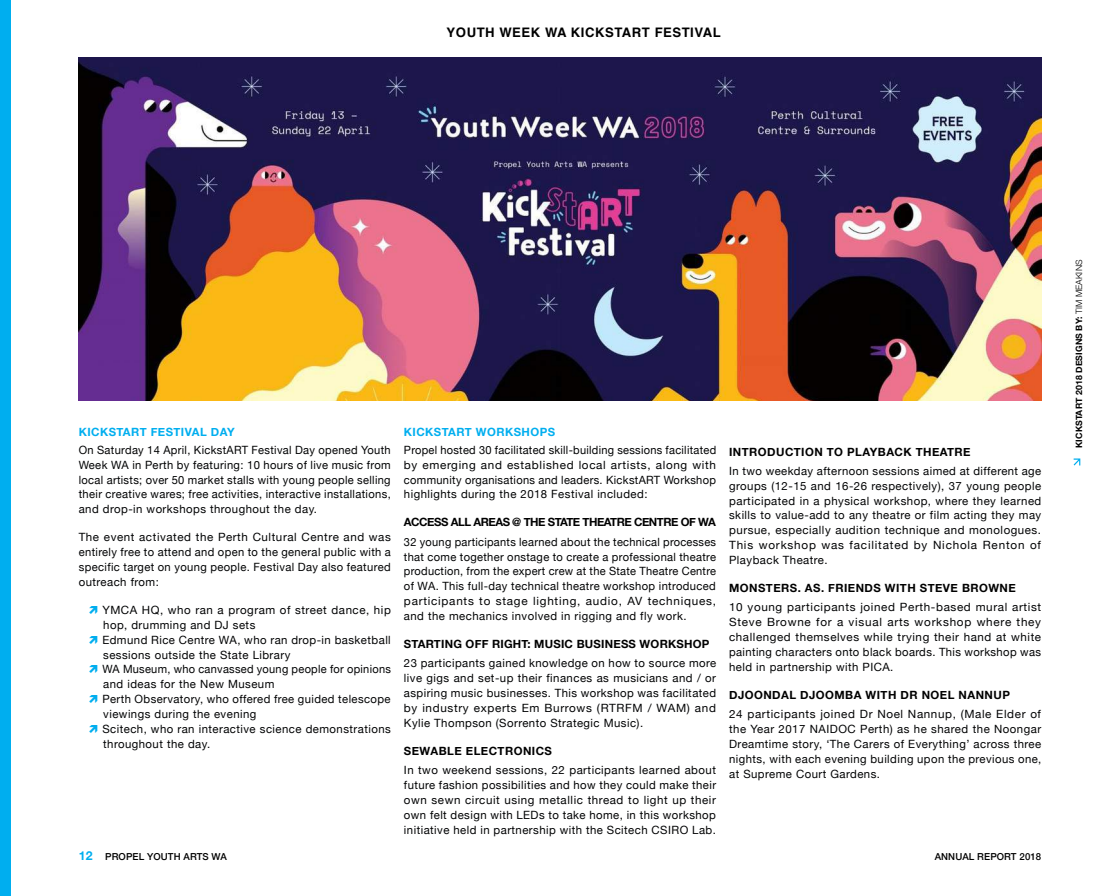
<style>
.page{position:relative;width:1120px;height:896px;background:#fff}
.page>*{position:absolute;margin:0;border:0;box-sizing:border-box;transform-origin:0 0}
.t1{font:700 13.12px "Helvetica";letter-spacing:.04em;color:#000}
.t2{font:700 12.25px "Helvetica Neue";color:#00aeef}
.t3{font:11.38px/14.9px "Helvetica Neue";letter-spacing:.04em;color:#020304;text-align:justify}
.t4{font:700 11.38px "Helvetica Neue";letter-spacing:.04em;color:#000}
.t5{font:700 11.38px "Helvetica Neue";letter-spacing:-.04em;color:#000}
.t6{font:700 11.38px "Helvetica Neue";letter-spacing:.04em;color:#00aeef}
.t7{font:700 11.38px "Helvetica Neue";letter-spacing:.02em;color:#000}
.t8{font:500 9.62px "Helvetica Neue";letter-spacing:.01em;color:#000}
.t9{font:700 8.75px "Helvetica Neue";letter-spacing:.01em;color:#000}
.s1{font-weight:300}
</style>
<div class="page">
<div style="left:0;top:0;width:10px;height:896px;background:#00aeef"></div>
<svg style="left:1074px;top:458px;width:6px;height:8px"></svg>
<img style="left:79px;top:58px;width:962px;height:343px">
<p class="t1" style="left:447px;top:22px;width:20px">YOUT</p>
<p class="t1" style="left:485px;top:22px;width:38px">H WEEK</p>
<p class="t1" style="left:545px;top:22px;width:51px">WA KICKST</p>
<p class="t1" style="left:622px;top:22px;width:51px">ART FEST</p>
<p class="t1" style="left:690px;top:22px;width:23px">IVAL</p>
<p class="t6" style="left:79px;top:423px;width:158px">KICKSTART FESTIVAL DAY</p>
<p class="t3" style="left:79px;top:443px;width:314px">On Saturday 14 April, KickstART Festival Day opened Youth Week WA in Perth by featuring: 10 hours of live music from local artists; over 50 market stalls with young people selling their creative wares; free activities, interactive installations, and drop-in workshops throughout the day.</p>
<p class="t3" style="left:79px;top:531px;width:314px">The event activated the Perth Cultural Centre and was entirely free to attend and open to the general public with a specific target on young people. Festival Day also featured outreach from:</p>
<p class="t3" style="left:102px;top:603px;width:290px;text-align:left">YMCA HQ, who ran a program of street dance, hip hop, drumming and DJ sets<br>Edmund Rice Centre WA, who ran drop-in basketball sessions outside the State Library<br>WA Museum, who canvassed young people for opinions and ideas for the New Museum<br>Perth Observatory, who offered free guided telescope viewings during the evening<br>Scitech, who ran interactive science demonstrations throughout the day.</p>
<p class="t6" style="left:404px;top:423px;width:153px">KICKSTART WORKSHOPS</p>
<p class="t3" style="left:404px;top:443px;width:314px">Propel hosted 30 facilitated skill-building sessions facilitated by emerging and established local artists, along with community organisations and leaders. KickstART Workshop highlights during the 2018 Festival included:</p>
<p class="t5" style="left:404px;top:513px;width:314px">ACCESS ALL AREAS @ THE STATE THEATRE CENTRE OF WA</p>
<p class="t3" style="left:404px;top:535px;width:314px">32 young participants learned about the technical processes that come together onstage to create a professional theatre production, from the expert crew at the State Theatre Centre of WA. This full-day technical theatre workshop introduced participants to stage lighting, audio, AV techniques, and the mechanics involved in rigging and fly work.</p>
<p class="t7" style="left:404px;top:635px;width:307px">STARTING OFF RIGHT: MUSIC BUSINESS WORKSHOP</p>
<p class="t3" style="left:404px;top:657px;width:314px">23 participants gained knowledge on how to source more live gigs and set-up their finances as musicians and / or aspiring music businesses. This workshop was facilitated by industry experts Em Burrows (RTRFM / WAM) and Kylie Thompson (Sorrento Strategic Music).</p>
<p class="t4" style="left:404px;top:742px;width:150px">SEWABLE ELECTRONICS</p>
<p class="t3" style="left:404px;top:763px;width:314px">In two weekend sessions, 22 participants learned about future fashion possibilities and how they could make their own sewn circuit using metallic thread to light up their own felt design with LEDs to take home, in this workshop initiative held in partnership with the Scitech CSIRO Lab.</p>
<p class="t4" style="left:729px;top:443px;width:243px">INTRODUCTION TO PLAYBACK THEATRE</p>
<p class="t3" style="left:729px;top:464px;width:314px">In two weekday afternoon sessions aimed at different age groups (12-15 and 16-26 respectively), 37 young people participated in a physical workshop, where they learned skills to value-add to any theatre or film acting they may pursue, especially audition technique and monologues.<br>This workshop was facilitated by Nichola Renton of Playback Theatre.</p>
<p class="t4" style="left:729px;top:579px;width:288px">MONSTERS. AS. FRIENDS WITH STEVE BROWNE</p>
<p class="t3" style="left:729px;top:601px;width:314px">10 young participants joined Perth-based mural artist Steve Browne for a visual arts workshop where they challenged themselves while trying their hand at white painting characters onto black boards. This workshop was held in partnership with PICA.</p>
<p class="t4" style="left:729px;top:686px;width:282px">DJOONDAL DJOOMBA WITH DR NOEL NANNUP</p>
<p class="t3" style="left:729px;top:707px;width:314px">24 participants joined Dr Noel Nannup, (Male Elder of the Year 2017 NAIDOC Perth) as he shared the Noongar Dreamtime story, ‘The Carers of Everything’ across three nights, with each evening building upon the previous one, at Supreme Court Gardens.</p>
<p class="t2" style="left:79px;top:846px;width:15px">12</p>
<p class="t8" style="left:105px;top:849px;width:123px">PROPEL YOUTH ARTS WA</p>
<p class="t8" style="left:935px;top:849px;width:108px">ANNUAL REPORT 2018</p>
<p class="t9" style="left:1072px;top:448px;width:190px;rotate:-90deg">KICKSTART 2018 DESIGNS BY: <span class="s1">TIM MEAKINS</span></p>
</div>
